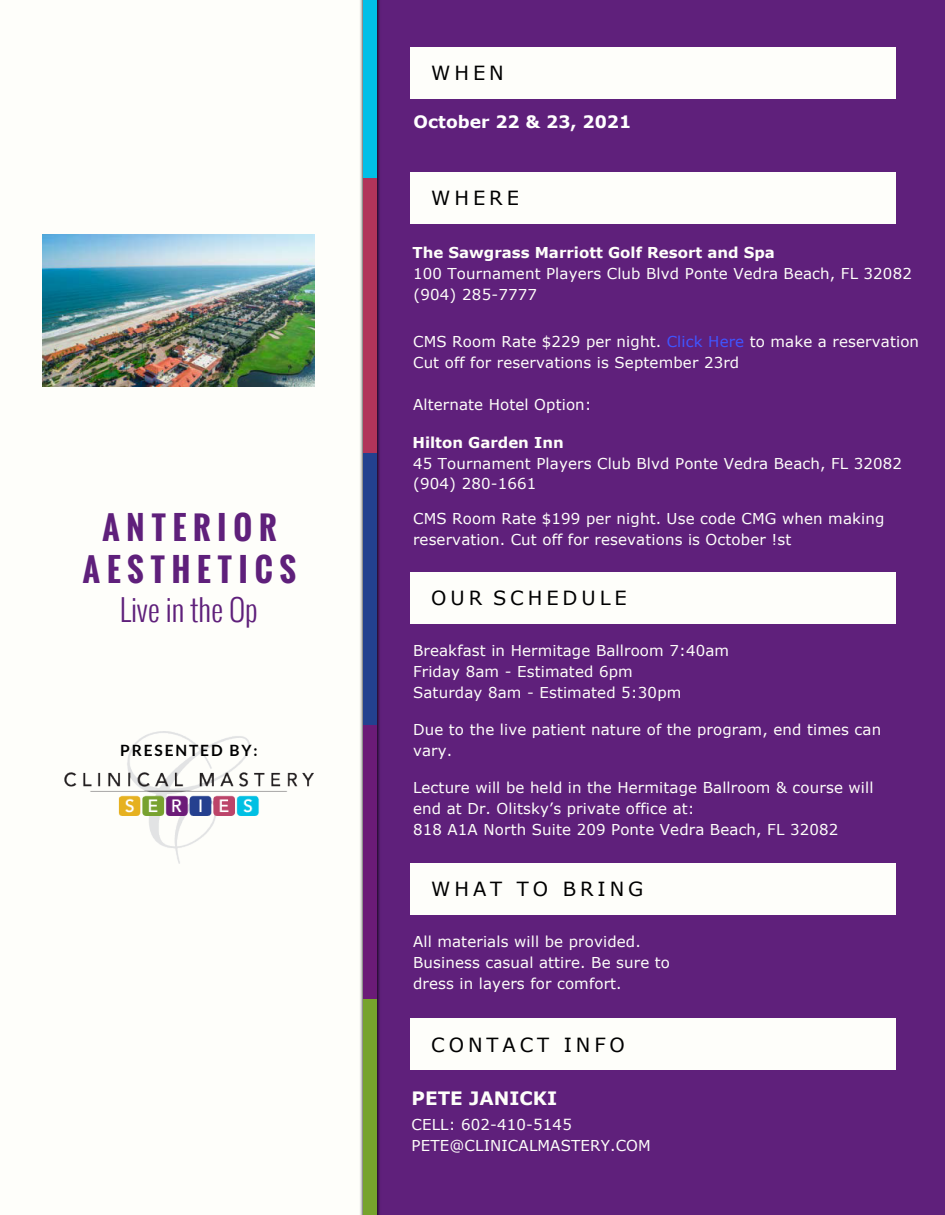
<style>
.page{position:relative;width:945px;height:1215px;background:#5f207b}
.page>*{position:absolute;margin:0;border:0;box-sizing:border-box;transform-origin:0 0}
.t1{font:700 31.5px/42px "Oswald";letter-spacing:.22em;color:#5f207b;text-align:center}
.t2{font:300 30px "Oswald";color:#5f207b}
.t3{font:19.5px "Verdana";letter-spacing:.2em;color:#000}
.t4{font:700 18.45px "Verdana";color:#fefefa}
.t5{font:700 17.1px "Verdana";color:#fff}
.t6{font:700 15.6px "Lato";letter-spacing:.12em;color:#000}
.t7{font:15px/21px "Verdana";letter-spacing:.01em;color:#fefefa}
.t8{font:700 15px "Verdana";color:#fefefa}
.s1{color:#4055ff}
</style>
<div class="page">
<div style="left:0;top:0;width:368px;height:1215px;background:#fefefa"></div>
<img style="left:65px;top:731px;width:248px;height:132px">
<img style="left:42px;top:235px;width:273px;height:152px">
<img style="left:360px;top:0;width:20px;height:1215px">
<div style="left:363px;top:0;width:13px;height:183px;background:#01bfe7"></div>
<div style="left:363px;top:178px;width:13px;height:280px;background:#b1345a"></div>
<div style="left:363px;top:453px;width:13px;height:280px;background:#23418f"></div>
<div style="left:363px;top:725px;width:13px;height:280px;background:#6b1b77"></div>
<div style="left:363px;top:1000px;width:13px;height:215px;background:#76a32c"></div>
<div style="left:410px;top:1019px;width:486px;height:51px;background:#fefefa"></div>
<div style="left:410px;top:863px;width:486px;height:52px;background:#fefefa"></div>
<div style="left:410px;top:572px;width:486px;height:51px;background:#fefefa"></div>
<div style="left:410px;top:172px;width:486px;height:51px;background:#fefefa"></div>
<div style="left:410px;top:47px;width:486px;height:51px;background:#fefefa"></div>
<h1 class="t1" style="left:83px;top:507px;width:215px">ANTERIOR<br>AESTHETICS</h1>
<h2 class="t2" style="left:120px;top:587px;width:140px">Live in the Op</h2>
<p class="t6" style="left:120px;top:742px;width:139px">PRESENTED BY:</p>
<h3 class="t3" style="left:431px;top:59px;width:74px">WHEN</h3>
<p class="t5" style="left:414px;top:110px;width:219px">October 22 &amp; 23, 2021</p>
<h3 class="t3" style="left:431px;top:184px;width:89px">WHERE</h3>
<p class="t8" style="left:412px;top:242px;width:364px">The Sawgrass Marriott Golf Resort and Spa</p>
<p class="t7" style="left:413px;top:263px;width:500px">100 Tournament Players Club Blvd Ponte Vedra Beach, FL 32082 (904) 285-7777</p>
<p class="t7" style="left:413px;top:330px;width:508px">CMS Room Rate $229 per night. <span class="s1">Click Here</span> to make a reservation<br>Cut off for reservations is September 23rd</p>
<p class="t7" style="left:413px;top:393px;width:180px">Alternate Hotel Option:</p>
<p class="t8" style="left:412px;top:432px;width:153px">Hilton Garden Inn</p>
<p class="t7" style="left:413px;top:453px;width:491px;line-height:20.4px">45 Tournament Players Club Blvd Ponte Vedra Beach, FL 32082 (904) 280-1661</p>
<p class="t7" style="left:413px;top:508px;width:473px">CMS Room Rate $199 per night. Use code CMG when making reservation. Cut off for resevations is October !st</p>
<h3 class="t3" style="left:431px;top:584px;width:197px">OUR SCHEDULE</h3>
<p class="t7" style="left:413px;top:640px;width:318px">Breakfast in Hermitage Ballroom 7:40am<br>Friday 8am - Estimated 6pm<br>Saturday 8am - Estimated 5:30pm</p>
<p class="t7" style="left:413px;top:719px;width:470px">Due to the live patient nature of the program, end times can vary.</p>
<p class="t7" style="left:413px;top:777px;width:462px">Lecture will be held in the Hermitage Ballroom &amp; course will end at Dr. Olitsky’s private office at:<br>818 A1A North Suite 209 Ponte Vedra Beach, FL 32082</p>
<h3 class="t3" style="left:431px;top:876px;width:213px">WHAT TO BRING</h3>
<p class="t7" style="left:413px;top:931px;width:259px">All materials will be provided.<br>Business casual attire. Be sure to dress in layers for comfort.</p>
<h3 class="t3" style="left:431px;top:1031px;width:195px">CONTACT INFO</h3>
<p class="t4" style="left:412px;top:1085px;width:147px">PETE JANICKI</p>
<p class="t7" style="left:412px;top:1113px;width:241px">CELL: 602-410-5145<br>PETE@CLINICALMASTERY.COM</p>
</div>
